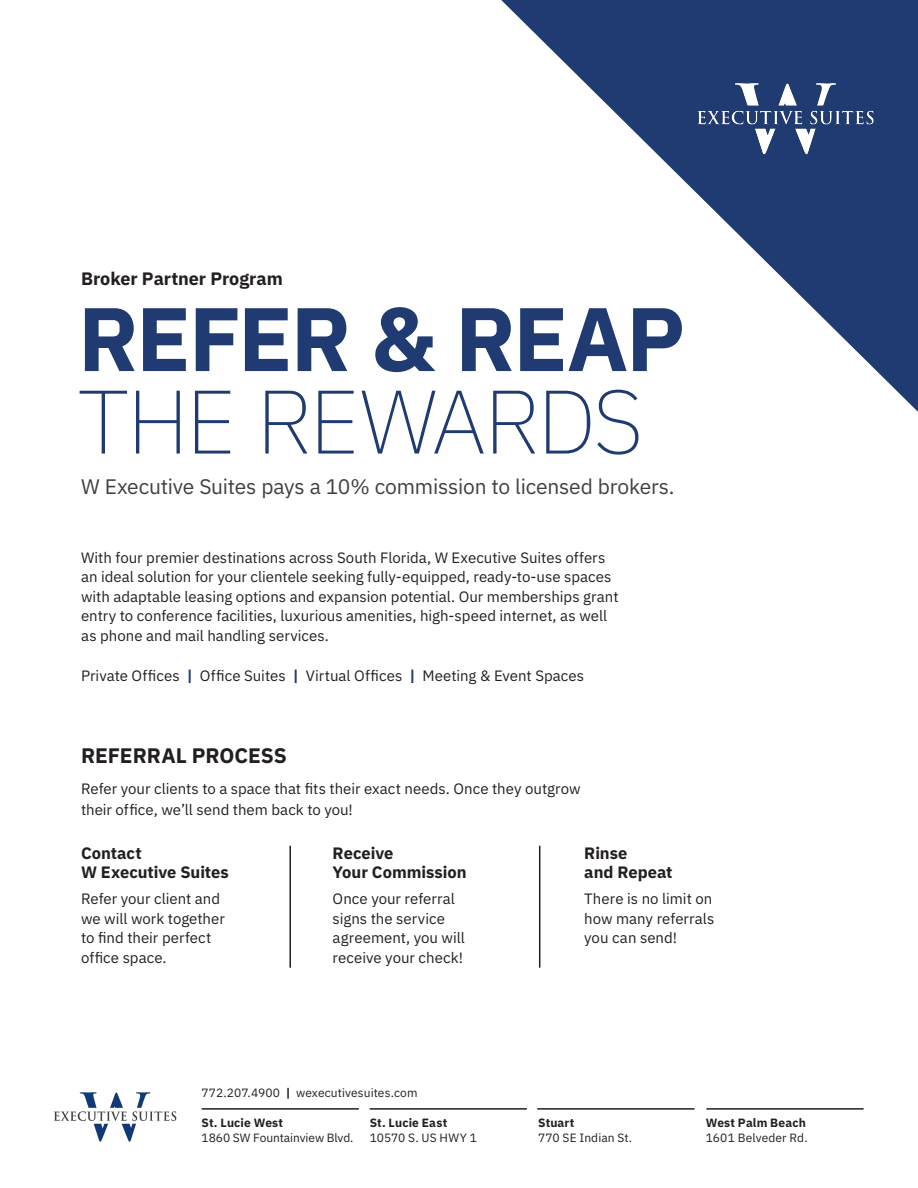
<style>
.page{position:relative;width:918px;height:1188px;background:#fff}
.page>*{position:absolute;margin:0;border:0;box-sizing:border-box;transform-origin:0 0}
.t1{font:700 90px/82.5px "IBM Plex Sans";letter-spacing:-.025em;color:#1f3b72}
.t2{font:21px "IBM Plex Sans";letter-spacing:-.01em;color:#413f41}
.t3{font:700 21px "IBM Plex Sans";letter-spacing:-.005em;color:#231f20}
.t4{font:700 18px "IBM Plex Sans";letter-spacing:-.005em;color:#231f20}
.t5{font:700 16.5px/19.5px "IBM Plex Sans";color:#231f20}
.t6{font:15px/19.5px "IBM Plex Sans";color:#231f20}
.t7{font:12px "IBM Plex Sans";letter-spacing:.005em;color:#231f20}
.t8{font:700 12px "IBM Plex Sans";letter-spacing:.01em;color:#231f20}
.s1{font-weight:200}
.s2{font-weight:700;color:#1f3b72}
.s3{font-weight:700}
</style>
<div class="page">
<svg style="left:501px;top:0;width:417px;height:412px"></svg>
<img style="left:692px;top:81px;width:188px;height:74px">
<hr style="left:289px;top:846px;width:2px;height:122px;background:#231f20">
<hr style="left:539px;top:846px;width:1px;height:122px;background:#231f20">
<img style="left:53px;top:1092px;width:124px;height:50px">
<hr style="left:202px;top:1108px;width:157px;height:2px;background:#231f20">
<hr style="left:370px;top:1108px;width:157px;height:2px;background:#231f20">
<hr style="left:537px;top:1108px;width:157px;height:2px;background:#231f20">
<hr style="left:706px;top:1108px;width:158px;height:2px;background:#231f20">
<p class="t4" style="left:81px;top:264px;width:203px">Broker Partner Program</p>
<p class="t1" style="left:78px;top:290px;width:609px">REFER &amp; REAP<br><span class="s1">THE REWARDS</span></p>
<p class="t2" style="left:81px;top:471px;width:595px">W Executive Suites pays a 10% commission to licensed brokers.</p>
<p class="t6" style="left:81px;top:547px;width:539px">With four premier destinations across South Florida, W Executive Suites offers an ideal solution for your clientele seeking fully-equipped, ready-to-use spaces with adaptable leasing options and expansion potential. Our memberships grant entry to conference facilities, luxurious amenities, high-speed internet, as well as phone and mail handling services.</p>
<p class="t6" style="left:81px;top:664px;width:505px">Private Offices <span class="s2">|</span> Office Suites <span class="s2">|</span> Virtual Offices <span class="s2">|</span> Meeting &amp; Event Spaces</p>
<p class="t3" style="left:81px;top:739px;width:207px">REFERRAL PROCESS</p>
<p class="t6" style="left:81px;top:777px;width:501px;line-height:21px">Refer your clients to a space that fits their exact needs. Once they outgrow their office, we’ll send them back to you!</p>
<p class="t5" style="left:81px;top:842px;width:149px">Contact<br>W Executive Suites</p>
<p class="t6" style="left:81px;top:888px;width:145px">Refer your client and we will work together to find their perfect office space.</p>
<p class="t5" style="left:333px;top:842px;width:136px">Receive<br>Your Commission</p>
<p class="t6" style="left:333px;top:888px;width:134px">Once your referral signs the service agreement, you will receive your check!</p>
<p class="t5" style="left:584px;top:842px;width:90px">Rinse<br>and Repeat</p>
<p class="t6" style="left:584px;top:888px;width:132px">There is no limit on how many referrals you can send!</p>
<p class="t7" style="left:202px;top:1083px;width:217px">772.207.4900 <span class="s3">|</span> wexecutivesuites.com</p>
<p class="t8" style="left:202px;top:1113px;width:83px">St. Lucie West</p>
<p class="t7" style="left:202px;top:1128px;width:153px">1860 SW Fountainview Blvd.</p>
<p class="t8" style="left:370px;top:1113px;width:79px">St. Lucie East</p>
<p class="t7" style="left:370px;top:1128px;width:109px">10570 S. US HWY 1</p>
<p class="t8" style="left:538px;top:1113px;width:38px">Stuart</p>
<p class="t7" style="left:538px;top:1128px;width:95px">770 SE Indian St.</p>
<p class="t8" style="left:706px;top:1113px;width:102px">West Palm Beach</p>
<p class="t7" style="left:706px;top:1128px;width:103px">1601 Belveder Rd.</p>
</div>
